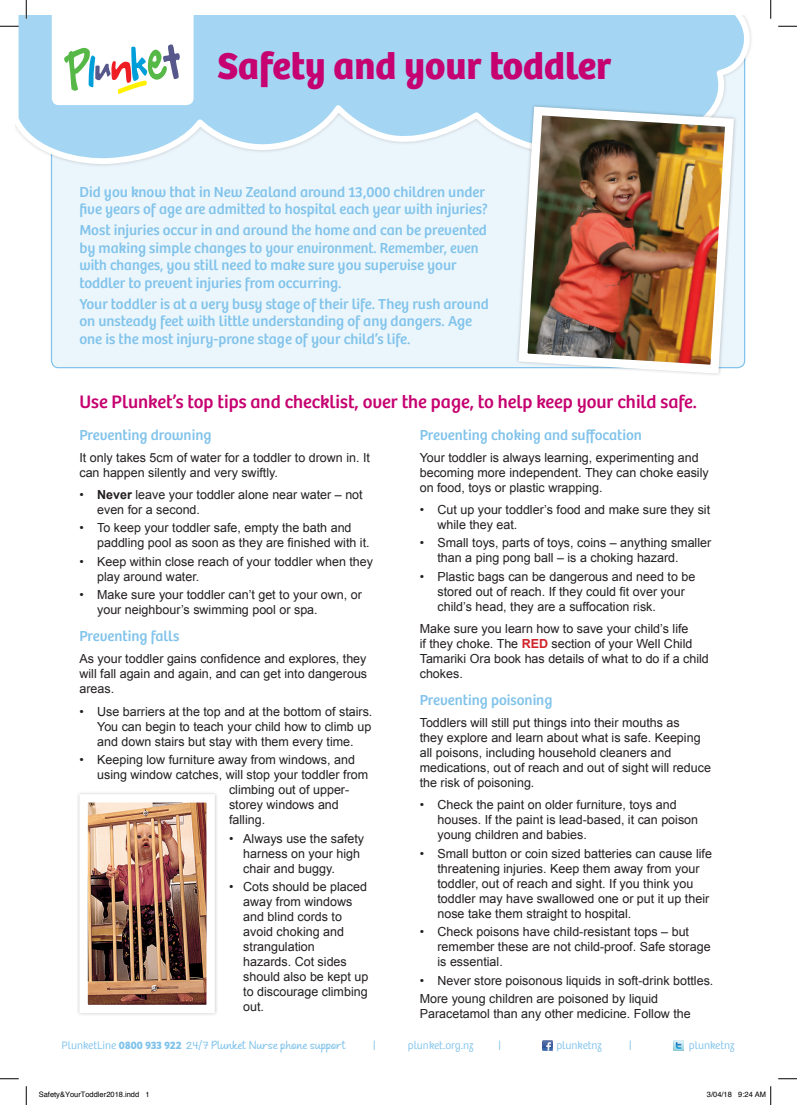
<style>
.page{position:relative;width:797px;height:1105px;background:#fff}
.page>*{position:absolute;margin:0;border:0;box-sizing:border-box;transform-origin:0 0}
.t1{font:700 38.75px "Bree";color:#c60170}
.t2{font:18.75px "Bree";color:#c60170}
.Sub_heads{font:15px/17.5px "Bree";color:#81c3eb}
.bullet_points{font:12.5px/15px "Arial";color:#231f20}
.t3{font:500 11.25px "Andrea II Script Upright";color:#81c3eb}
.t4{font:300 11.25px "Bree";color:#81c3eb}
.t5{font:7.5px "Helvetica";color:#000}
.s1{font-weight:700}
.s2{font-weight:700;color:#d1232a}
.s3{font-family:"Bree";font-weight:300}
.s4{font-family:"Bree";font-weight:700}
</style>
<div class="page">
<div style="left:51px;top:42px;width:693px;height:326px;background:#ebf6fc;border-radius:7px"></div>
<svg style="left:16px;top:16px;width:734px;height:153px"></svg>
<svg style="left:542px;top:1040px;width:10px;height:10px"></svg>
<svg style="left:673px;top:1040px;width:10px;height:10px"></svg>
<svg style="left:52px;top:16px;width:141px;height:89px"></svg>
<img style="left:514px;top:102px;width:224px;height:273px">
<div style="left:75px;top:790px;width:144px;height:227px;background:#231f20;opacity:.25"></div>
<img style="left:88px;top:803px;width:118px;height:201px">
<div style="left:79px;top:794px;width:136px;height:219px;border:8px solid #fff"></div>
<svg style="left:0;top:25px;width:19px;height:2px"></svg>
<svg style="left:778px;top:25px;width:19px;height:2px"></svg>
<svg style="left:0;top:1078px;width:19px;height:1px"></svg>
<svg style="left:778px;top:1078px;width:19px;height:1px"></svg>
<svg style="left:25px;top:0;width:2px;height:19px"></svg>
<svg style="left:25px;top:1086px;width:2px;height:19px"></svg>
<svg style="left:770px;top:0;width:1px;height:19px"></svg>
<svg style="left:770px;top:1086px;width:1px;height:19px"></svg>
<p class="t1" style="left:217px;top:42px;width:395px">Safety and your toddler</p>
<p class="Sub_heads" style="left:79px;top:183px;width:410px">Did you know that in New Zealand around 13,000 children under five years of age are admitted to hospital each year with injuries?</p>
<p class="Sub_heads" style="left:79px;top:222px;width:409px">Most injuries occur in and around the home and can be prevented by making simple changes to your environment. Remember, even with changes, you still need to make sure you supervise your toddler to prevent injuries from occurring.</p>
<p class="Sub_heads" style="left:79px;top:295px;width:411px">Your toddler is at a very busy stage of their life. They rush around on unsteady feet with little understanding of any dangers. Age one is the most injury-prone stage of your child’s life.</p>
<p class="t2" style="left:79px;top:390px;width:619px">Use Plunket’s top tips and checklist, over the page, to help keep your child safe.</p>
<p class="Sub_heads" style="left:79px;top:426px;width:133px">Preventing drowning</p>
<p class="bullet_points" style="left:79px;top:450px;width:292px">It only takes 5cm of water for a toddler to drown in. It can happen silently and very swiftly.</p>
<p class="bullet_points" style="left:97px;top:487px;width:267px;text-indent:-18px">• <span class="s1">Never</span> leave your toddler alone near water – not even for a second.</p>
<p class="bullet_points" style="left:97px;top:521px;width:274px;text-indent:-18px">• To keep your toddler safe, empty the bath and paddling pool as soon as they are finished with it.</p>
<p class="bullet_points" style="left:97px;top:554px;width:277px;text-indent:-18px">• Keep within close reach of your toddler when they play around water.</p>
<p class="bullet_points" style="left:97px;top:588px;width:266px;text-indent:-18px">• Make sure your toddler can’t get to your own, or your neighbour’s swimming pool or spa.</p>
<p class="Sub_heads" style="left:79px;top:628px;width:101px">Preventing falls</p>
<p class="bullet_points" style="left:79px;top:652px;width:289px;text-align:justify">As your toddler gains confidence and explores, they will fall again and again, and can get into dangerous areas.</p>
<p class="bullet_points" style="left:97px;top:704px;width:277px;text-align:justify;text-indent:-18px">• Use barriers at the top and at the bottom of stairs.<br>You can begin to teach your child how to climb up and down stairs but stay with them every time.</p>
<p class="bullet_points" style="left:79px;top:752px;width:277px">• Keeping low furniture away from windows, and</p>
<p class="bullet_points" style="left:97px;top:767px;width:272px">using window catches, will stop your toddler from</p>
<p class="bullet_points" style="left:229px;top:782px;width:122px">climbing out of upper-</p>
<p class="bullet_points" style="left:229px;top:797px;width:111px">storey windows and</p>
<p class="bullet_points" style="left:229px;top:812px;width:38px">falling.</p>
<p class="bullet_points" style="left:243px;top:831px;width:122px;text-indent:-14px">• Always use the safety harness on your high chair and buggy.</p>
<p class="bullet_points" style="left:243px;top:879px;width:127px;text-indent:-14px">• Cots should be placed away from windows and blind cords to avoid choking and strangulation<br>hazards. Cot sides should also be kept up to discourage climbing out.</p>
<p class="Sub_heads" style="left:420px;top:426px;width:224px">Preventing choking and suffocation</p>
<p class="bullet_points" style="left:420px;top:450px;width:290px">Your toddler is always learning, experimenting and becoming more independent. They can choke easily on food, toys or plastic wrapping.</p>
<p class="bullet_points" style="left:437px;top:502px;width:274px;text-indent:-18px">• Cut up your toddler’s food and make sure they sit while they eat.</p>
<p class="bullet_points" style="left:437px;top:536px;width:275px;text-indent:-18px">• Small toys, parts of toys, coins – anything smaller than a ping pong ball – is a choking hazard.</p>
<p class="bullet_points" style="left:437px;top:569px;width:259px;text-indent:-18px">• Plastic bags can be dangerous and need to be stored out of reach. If they could fit over your child’s head, they are a suffocation risk.</p>
<p class="bullet_points" style="left:420px;top:621px;width:291px">Make sure you learn how to save your child’s life<br>if they choke. The <span class="s2">RED</span> section of your Well Child Tamariki Ora book has details of what to do if a child chokes.</p>
<p class="Sub_heads" style="left:420px;top:691px;width:134px">Preventing poisoning</p>
<p class="bullet_points" style="left:420px;top:715px;width:293px">Toddlers will still put things into their mouths as<br>they explore and learn about what is safe. Keeping all poisons, including household cleaners and medications, out of reach and out of sight will reduce the risk of poisoning.</p>
<p class="bullet_points" style="left:437px;top:797px;width:262px;text-indent:-18px">• Check the paint on older furniture, toys and houses. If the paint is lead-based, it can poison young children and babies.</p>
<p class="bullet_points" style="left:437px;top:846px;width:276px;text-indent:-18px">• Small button or coin sized batteries can cause life threatening injuries. Keep them away from your toddler, out of reach and sight. If you think you toddler may have swallowed one or put it up their nose take them straight to hospital.</p>
<p class="bullet_points" style="left:437px;top:924px;width:275px;text-indent:-18px">• Check poisons have child-resistant tops – but remember these are not child-proof. Safe storage is essential.</p>
<p class="bullet_points" style="left:420px;top:973px;width:295px">• Never store poisonous liquids in soft-drink bottles.</p>
<p class="bullet_points" style="left:420px;top:991px;width:272px">More young children are poisoned by liquid<br>Paracetamol than any other medicine. Follow the</p>
<p class="t3" style="left:62px;top:1038px;width:286px"><span class="s3">PlunketLine</span> <span class="s4">0800 933 922</span> 24/7 Plunket Nurse phone support</p>
<p class="t4" style="left:373px;top:1038px;width:4px">|</p>
<p class="t4" style="left:408px;top:1038px;width:67px">plunket.org.nz</p>
<p class="t4" style="left:498px;top:1038px;width:4px">|</p>
<p class="t4" style="left:556px;top:1038px;width:47px">plunketnz</p>
<p class="t4" style="left:629px;top:1038px;width:4px">|</p>
<p class="t4" style="left:689px;top:1038px;width:47px">plunketnz</p>
<p class="t5" style="left:39px;top:1089px;width:112px">Safety&amp;YourToddler2018.indd 1</p>
<p class="t5" style="left:707px;top:1089px;width:61px">3/04/18 9:24 AM</p>
</div>
